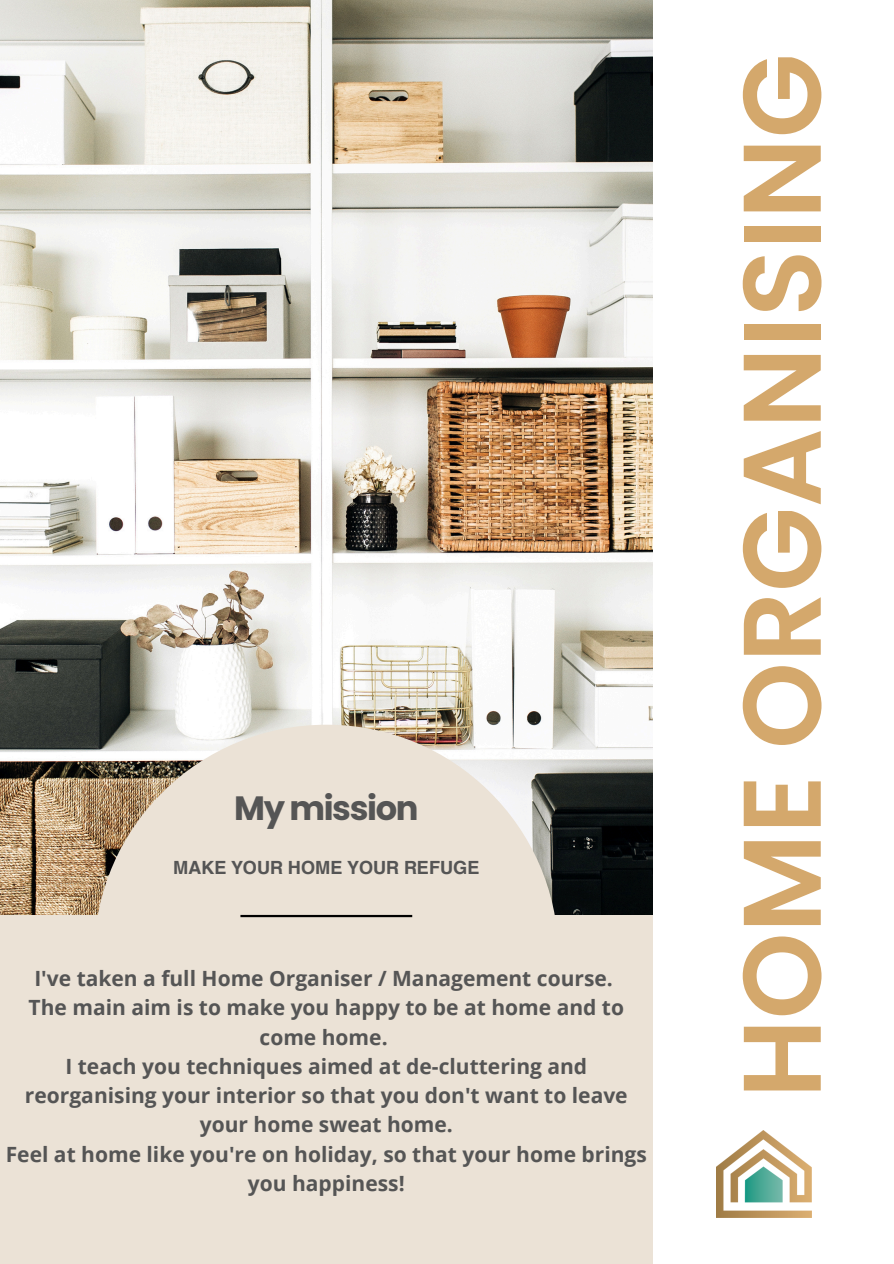
<style>
.page{position:relative;width:894px;height:1264px;background:#fff}
.page>*{position:absolute;margin:0;border:0;box-sizing:border-box;transform-origin:0 0}
.t1{font:600 110.1px "Poppins";color:#d4a86c}
.t2{font:700 33.75px "Poppins";letter-spacing:-.04em;color:#555}
.t3{font:700 21px/29.2px "Open Sans";color:#555;text-align:center}
.t4{font:700 18.15px "Helvetica World";color:#555}
</style>
<div class="page">
<img style="left:0;top:0;width:652px;height:914px">
<div style="left:0;top:914px;width:652px;height:349px;background:#ebe2d6"></div>
<svg style="left:94px;top:724px;width:464px;height:194px;fill:#ebe2d6"></svg>
<hr style="left:240px;top:914px;width:172px;height:3px;background:#000">
<img style="left:716px;top:1130px;width:95px;height:87px">
<p class="t2" style="left:234px;top:784px;width:186px">My mission</p>
<h2 class="t4" style="left:173px;top:852px;width:307px">MAKE YOUR HOME YOUR REFUGE</h2>
<p class="t3" style="left:6px;top:963px;width:642px">I've taken a full Home Organiser / Management course.<br>The main aim is to make you happy to be at home and to come home.<br>I teach you techniques aimed at de-cluttering and reorganising your interior so that you don't want to leave your home sweat home.<br>Feel at home like you're on holiday, so that your home brings you happiness!</p>
<p class="t1" style="left:704px;top:1098px;width:1046px;rotate:-90deg">HOME ORGANISING</p>
</div>
